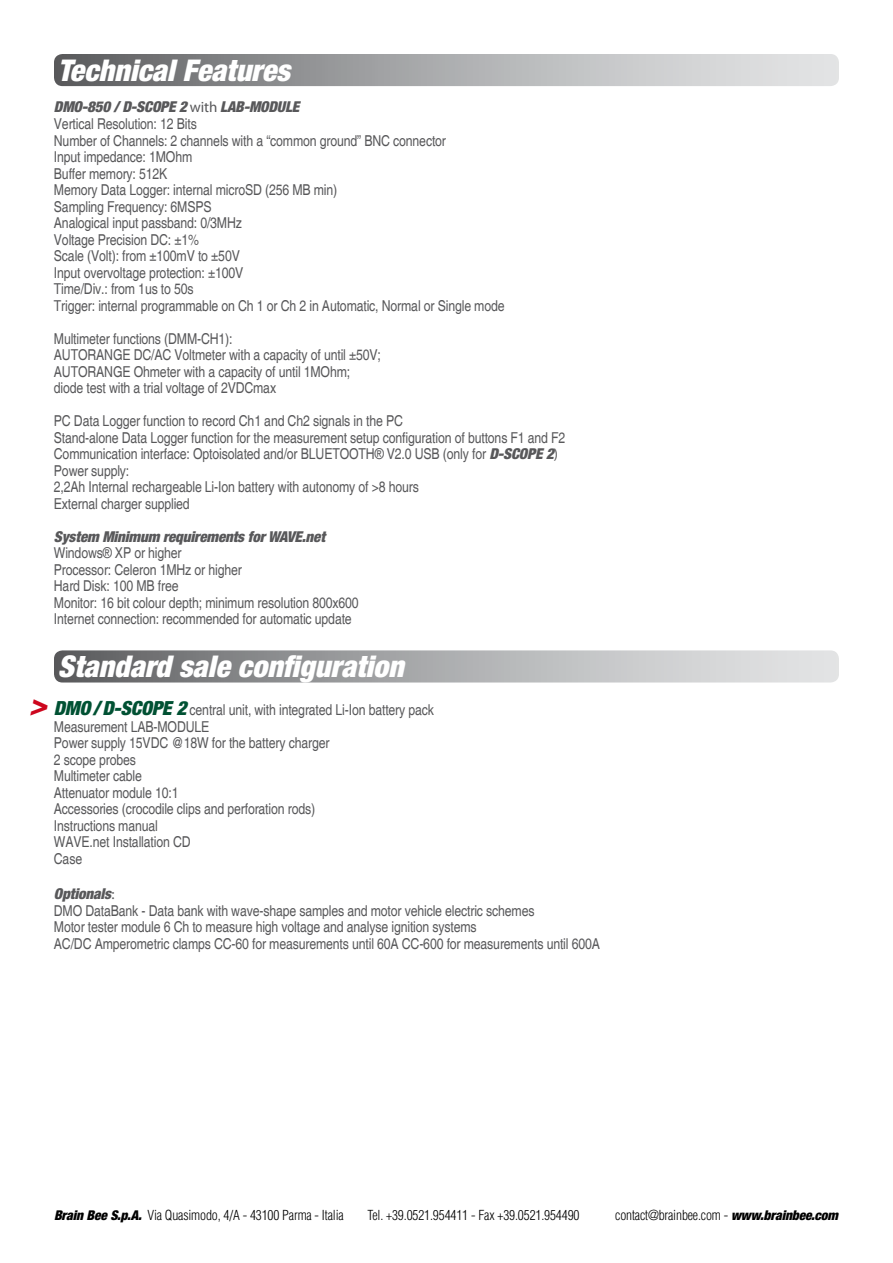
<style>
.page{position:relative;width:893px;height:1263px;background:#fff}
.page>*{position:absolute;margin:0;border:0;box-sizing:border-box;transform-origin:0 0}
.t1{font:italic 900 condensed 30px "Helvetica Neue";color:#fff}
.t2{font:italic 900 condensed 30px "Helvetica Neue";color:#cd071e}
.t3{font:condensed 15px/16.5px "Helvetica";letter-spacing:-.01em;color:#58585a}
.t4{font:italic 900 condensed 15px "Helvetica Neue";letter-spacing:-.01em;color:#58585a}
.t5{font:300 condensed 13.5px "Helvetica";letter-spacing:-.01em;color:#000}
.s1{font-family:"Myriad Pro";font-weight:400;font-style:normal;font-stretch:normal}
.s2{font-family:"Helvetica Neue";font-weight:900;font-style:italic}
.s3{font-family:"Myriad Pro";font-stretch:normal}
.s4{font-family:"Helvetica Neue";font-weight:900;font-style:italic;font-size:19.5px;color:#005133}
</style>
<div class="page">
<svg style="left:54px;top:54px;width:785px;height:32px;background:#a7a9aa"></svg>
<svg style="left:54px;top:650px;width:785px;height:32px;background:#a9aaab"></svg>
<h1 class="t1" style="left:58px;top:52px;width:234px">Technical Features</h1>
<p class="t4" style="left:54px;top:98px;width:247px">DMO-850 / D-SCOPE 2 <span class="s1">with</span> LAB-MODULE</p>
<p class="t3" style="left:54px;top:116px;width:452px">Vertical Resolution: 12 Bits<br>Number of Channels: 2 channels with a “common ground” BNC connector<br>Input impedance: 1MOhm<br>Buffer memory: 512K<br>Memory Data Logger: internal microSD (256 MB min)<br>Sampling Frequency: 6MSPS<br>Analogical input passband: 0/3MHz<br>Voltage Precision DC: ±1%<br>Scale (Volt): from ±100mV to ±50V<br>Input overvoltage protection: ±100V<br>Time/Div.: from 1us to 50s<br>Trigger: internal programmable on Ch 1 or Ch 2 in Automatic, Normal or Single mode</p>
<p class="t3" style="left:54px;top:330px;width:329px">Multimeter functions (DMM-CH1):<br>AUTORANGE DC/AC Voltmeter with a capacity of until ±50V; AUTORANGE Ohmeter with a capacity of until 1MOhm; diode test with a trial voltage of 2VDCmax</p>
<p class="t3" style="left:54px;top:413px;width:513px">PC Data Logger function to record Ch1 and Ch2 signals in the PC<br>Stand-alone Data Logger function for the measurement setup configuration of buttons F1 and F2<br>Communication interface: Optoisolated and/or BLUETOOTH® V2.0 USB (only for <span class="s2">D-SCOPE 2</span><span class="s3">)<br></span>Power supply:<br>2,2Ah Internal rechargeable Li-Ion battery with autonomy of &gt;8 hours<br>External charger supplied</p>
<p class="t4" style="left:54px;top:527px;width:273px">System Minimum requirements for WAVE.net</p>
<p class="t3" style="left:54px;top:545px;width:306px">Windows® XP or higher<br>Processor: Celeron 1MHz or higher<br>Hard Disk: 100 MB free<br>Monitor: 16 bit colour depth; minimum resolution 800x600<br>Internet connection: recommended for automatic update</p>
<h1 class="t1" style="left:58px;top:648px;width:347px">Standard sale configuration</h1>
<h1 class="t2" style="left:29px;top:686px;width:19px">&gt;</h1>
<p class="t3" style="left:54px;top:702px;width:382px"><span class="s4">DMO / D-SCOPE 2</span> central unit, with integrated Li-Ion battery pack<br>Measurement LAB-MODULE<br>Power supply 15VDC @18W for the battery charger<br>2 scope probes<br>Multimeter cable<br>Attenuator module 10:1<br>Accessories (crocodile clips and perforation rods)<br>Instructions manual<br>WAVE.net Installation CD<br>Case</p>
<p class="t4" style="left:54px;top:885px;width:62px">Optionals<span class="s1">:</span></p>
<p class="t3" style="left:54px;top:902px;width:548px">DMO DataBank - Data bank with wave-shape samples and motor vehicle electric schemes<br>Motor tester module 6 Ch to measure high voltage and analyse ignition systems<br>AC/DC Amperometric clamps CC-60 for measurements until 60A CC-600 for measurements until 600A</p>
<p class="t5" style="left:54px;top:1206px;width:291px"><span class="s2">Brain Bee S.p.A.</span> Via Quasimodo, 4/A - 43100 Parma - Italia</p>
<p class="t5" style="left:368px;top:1206px;width:214px">Tel. +39.0521.954411 - Fax +39.0521.954490</p>
<p class="t5" style="left:615px;top:1206px;width:224px">contact@brainbee.com - <span class="s2">www.brainbee.com</span></p>
</div>
